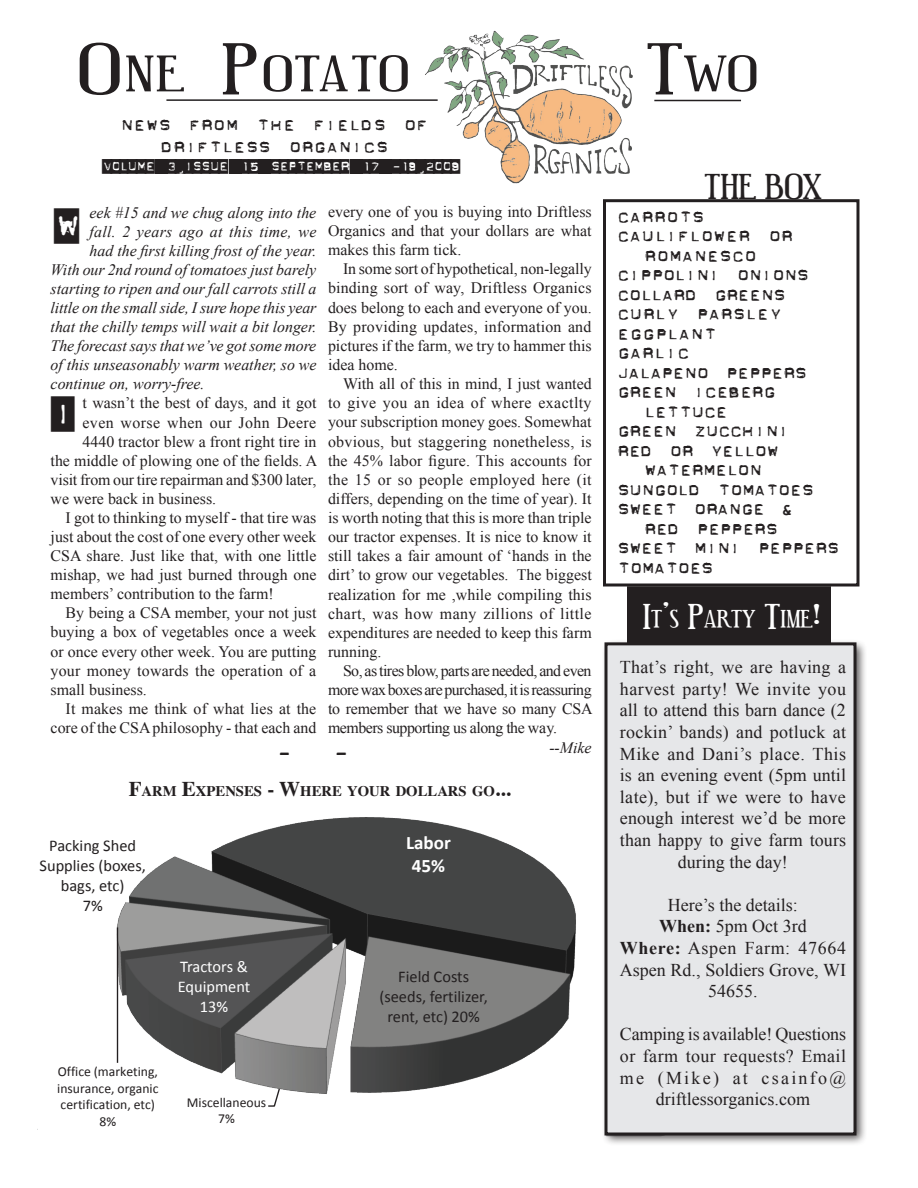
<style>
.page{position:relative;width:918px;height:1188px;background:#fff}
.page>*{position:absolute;margin:0;border:0;box-sizing:border-box;transform-origin:0 0}
.t1{font:42px "Euphorigenic";letter-spacing:.02em;color:#231f20;scale:1.5 1}
.t2{font:36px "GF Ordner Normal";color:#231f20}
.t3{font:29.25px "Euphorigenic";color:#231f20;scale:1.33 1}
.t4{font:20.4px "Euphorigenic";color:#fff;scale:1.33 1}
.t5{font:700 19.05px/23.4px "Calibri";color:#fff;text-align:center}
.t6{font:18px/21.6px "Times New Roman";letter-spacing:.005em;color:#231f20;text-align:center}
.t7{font:18px "GF Ordner Inverted";letter-spacing:-.04em;color:#231f20}
.t8{font:18px/21.6px "GF Ordner Inverted";color:#231f20;text-align:center}
.t9{font:16.35px/20px "Calibri";color:#231f20;text-align:center}
.t10{font:16.35px/20px "Calibri";color:#fff;text-align:center}
.t11{font:15.9px/19.2px "Times New Roman";color:#231f20;text-align:justify}
.t12{font:italic 15.9px "Times New Roman";color:#231f20}
.t13{font:italic 15.9px "Times New Roman";letter-spacing:.02em;color:#231f20}
.t14{font:15.9px "Times New Roman";letter-spacing:.025em;color:#231f20}
.t15{font:15px "GF Ordner Normal";letter-spacing:-.12em;color:#231f20}
.t16{font:700 14.7px "Times";color:#231f20}
.t17{font:13.65px/16.6px "Calibri";color:#231f20;text-align:center}
.s1{font-size:60px}
.s2{font-size:21px}
.s3{font-family:"Courier New";font-weight:700}
.s4{font-size:29.25px}
.s5{font-weight:700}
</style>
<div class="page">
<div style="left:628px;top:588px;width:202px;height:56px;background:#231f20"></div>
<div style="left:627px;top:586px;width:204px;height:59px;border:3px solid #231f20"></div>
<hr style="left:166px;top:99px;width:272px;height:2px;background:#231f20">
<svg style="left:220px;top:99px;width:192px;height:2px"></svg>
<svg style="left:654px;top:99px;width:87px;height:3px"></svg>
<img style="left:425px;top:31px;width:75px;height:44px">
<div style="left:603px;top:199px;width:256px;height:387px;border:3px solid #231f20"></div>
<hr style="left:654px;top:100px;width:87px;height:1px;background:#231f20">
<div style="left:155px;top:159px;width:13px;height:15px;background:#231f20"></div>
<div style="left:258px;top:159px;width:13px;height:15px;background:#231f20"></div>
<div style="left:229px;top:159px;width:12px;height:15px;background:#231f20"></div>
<div style="left:350px;top:159px;width:13px;height:15px;background:#231f20"></div>
<div style="left:380px;top:159px;width:12px;height:15px;background:#231f20"></div>
<img style="left:116px;top:817px;width:460px;height:277px">
<hr style="left:117px;top:927px;width:1px;height:136px;background:#231f20">
<svg style="left:267px;top:1087px;width:14px;height:20px"></svg>
<div style="left:602px;top:639px;width:265px;height:507px;background:#231f20;opacity:.75"></div>
<div style="left:606px;top:644px;width:249px;height:490px;background:#e6e7e9"></div>
<div style="left:604px;top:642px;width:252px;height:494px;border:3px solid #231f20"></div>
<h1 class="t1" style="left:78px;top:50px;width:222px"><span class="s1">O</span>NE <span class="s1">P</span>OTATO</h1>
<h1 class="t1" style="left:646px;top:50px;width:76px"><span class="s1">T</span>WO</h1>
<p class="t8" style="left:120px;top:115px;width:309px">NEWS FROM THE FIELDS OF<br>DRIFTLESS ORGANICS</p>
<p class="t15" style="left:102px;top:159px;width:360px">VOLUME 3,ISSUE 15 SEPTEMBER 17 -19,2009</p>
<p class="t12" style="left:90px;top:201px;width:228px">eek #15 and we chug along into the</p>
<p class="t13" style="left:90px;top:220px;width:228px">fall. 2 years ago at this time, we</p>
<p class="t12" style="left:90px;top:240px;width:228px">had the first killing frost of the year.</p>
<p class="t12" style="left:51px;top:259px;width:267px">With our 2nd round of tomatoes just barely</p>
<p class="t12" style="left:51px;top:278px;width:267px">starting to ripen and our fall carrots still a</p>
<p class="t12" style="left:51px;top:297px;width:267px">little on the small side, I sure hope this year</p>
<p class="t12" style="left:51px;top:316px;width:267px">that the chilly temps will wait a bit longer.</p>
<p class="t12" style="left:51px;top:335px;width:267px">The forecast says that we’ve got some more</p>
<p class="t12" style="left:51px;top:354px;width:267px">of this unseasonably warm weather, so we</p>
<p class="t12" style="left:51px;top:373px;width:155px">continue on, worry-free.</p>
<p class="t11" style="left:82px;top:393px;width:235px">t wasn’t the best of days, and it got</p>
<p class="t14" style="left:82px;top:412px;width:235px">even worse when our John Deere</p>
<p class="t11" style="left:82px;top:431px;width:235px">4440 tractor blew a front right tire in</p>
<p class="t11" style="left:51px;top:451px;width:268px">the middle of plowing one of the fields. A</p>
<p class="t11" style="left:51px;top:470px;width:267px">visit from our tire repairman and $300 later,</p>
<p class="t11" style="left:51px;top:489px;width:167px">we were back in business.</p>
<p class="t11" style="left:66px;top:508px;width:252px">I got to thinking to myself - that tire was</p>
<p class="t11" style="left:51px;top:527px;width:267px">just about the cost of one every other week</p>
<p class="t11" style="left:51px;top:546px;width:267px">CSA share. Just like that, with one little</p>
<p class="t11" style="left:51px;top:565px;width:267px">mishap, we had just burned through one</p>
<p class="t11" style="left:51px;top:584px;width:225px">members’ contribution to the farm!</p>
<p class="t11" style="left:66px;top:603px;width:252px">By being a CSA member, your not just</p>
<p class="t11" style="left:51px;top:622px;width:267px">buying a box of vegetables once a week</p>
<p class="t11" style="left:51px;top:641px;width:267px">or once every other week. You are putting</p>
<p class="t11" style="left:51px;top:660px;width:267px">your money towards the operation of a</p>
<p class="t11" style="left:51px;top:680px;width:98px">small business.</p>
<p class="t11" style="left:66px;top:699px;width:252px">It makes me think of what lies at the</p>
<p class="t11" style="left:51px;top:718px;width:267px">core of the CSA philosophy - that each and</p>
<h2 class="t2" style="left:54px;top:208px;width:27px">W</h2>
<h2 class="t2" style="left:51px;top:396px;width:25px">I</h2>
<p class="t11" style="left:328px;top:202px;width:265px">every one of you is buying into Driftless Organics and that your dollars are what makes this farm tick.</p>
<p class="t11" style="left:328px;top:259px;width:265px;text-indent:15px">In some sort of hypothetical, non-legally binding sort of way, Driftless Organics does belong to each and everyone of you.<br>By providing updates, information and pictures if the farm, we try to hammer this idea home.</p>
<p class="t11" style="left:328px;top:374px;width:265px;text-indent:15px">With all of this in mind, I just wanted to give you an idea of where exactlty your subscription money goes. Somewhat obvious, but staggering nonetheless, is the 45% labor figure. This accounts for the 15 or so people employed here (it differs, depending on the time of year). It is worth noting that this is more than triple our tractor expenses. It is nice to know it still takes a fair amount of ‘hands in the dirt’ to grow our vegetables. The biggest realization for me ,while compiling this chart, was how many zillions of little expenditures are needed to keep this farm running.</p>
<p class="t11" style="left:328px;top:661px;width:266px;text-indent:15px">So, as tires blow, parts are needed, and even more wax boxes are purchased, it is reassuring to remember that we have so many CSA members supporting us along the way.</p>
<p class="t12" style="left:549px;top:736px;width:44px">--Mike</p>
<p class="t16" style="left:129px;top:777px;width:383px"><span class="s2">F</span>ARM <span class="s2">E</span>XPENSES <span class="s2">- W</span>HERE YOUR DOLLARS GO<span class="s2">...</span></p>
<p class="t9" style="left:40px;top:835px;width:108px">Packing Shed<br>Supplies (boxes, bags, etc)<br>7%</p>
<p class="t5" style="left:406px;top:830px;width:46px">Labor<br>45%</p>
<p class="t10" style="left:178px;top:956px;width:74px">Tractors &amp;<br>Equipment<br>13%</p>
<p class="t17" style="left:57px;top:1062px;width:103px">Office (marketing, insurance, organic certification, etc)<br>8%</p>
<p class="t17" style="left:187px;top:1093px;width:81px">Miscellaneous<br>7%</p>
<p class="t9" style="left:379px;top:966px;width:110px">Field Costs (seeds, fertilizer, rent, etc) 20%</p>
<h3 class="t3" style="left:704px;top:170px;width:90px">THE BOX</h3>
<p class="t8" style="left:616px;top:207px;width:89px">CARROTS</p>
<p class="t8" style="left:616px;top:226px;width:178px">CAULIFLOWER OR</p>
<p class="t8" style="left:644px;top:246px;width:114px">ROMANESCO</p>
<p class="t7" style="left:616px;top:267px;width:193px">CIPPOLINI ONIONS</p>
<p class="t7" style="left:616px;top:286px;width:170px">COLLARD GREENS</p>
<p class="t8" style="left:616px;top:304px;width:166px">CURLY PARSLEY</p>
<p class="t8" style="left:616px;top:323px;width:101px">EGGPLANT</p>
<p class="t7" style="left:616px;top:345px;width:74px">GARLIC</p>
<p class="t7" style="left:616px;top:364px;width:191px">JALAPENO PEPPERS</p>
<p class="t7" style="left:616px;top:384px;width:160px">GREEN ICEBERG</p>
<p class="t7" style="left:644px;top:403px;width:85px">LETTUCE</p>
<p class="t7" style="left:616px;top:423px;width:174px">GREEN ZUCCHINI</p>
<p class="t7" style="left:616px;top:442px;width:163px">RED OR YELLOW</p>
<p class="t7" style="left:644px;top:462px;width:120px">WATERMELON</p>
<p class="t7" style="left:616px;top:481px;width:198px">SUNGOLD TOMATOES</p>
<p class="t7" style="left:616px;top:501px;width:177px">SWEET ORANGE <span class="s3">&amp;</span></p>
<p class="t7" style="left:644px;top:520px;width:135px">RED PEPPERS</p>
<p class="t7" style="left:616px;top:540px;width:224px">SWEET MINI PEPPERS</p>
<p class="t7" style="left:616px;top:559px;width:98px">TOMATOES</p>
<p class="t4" style="left:643px;top:608px;width:136px"><span class="s4">I</span>T<span class="s4">’</span>S <span class="s4">P</span>ARTY <span class="s4">T</span>IME<span class="s4">!</span></p>
<p class="t6" style="left:620px;top:656px;width:228px">That’s right, we are having a harvest party! We invite you all to attend this barn dance (2 rockin’ bands) and potluck at<br>Mike and Dani’s place. This is an evening event (5pm until late), but if we were to have enough interest we’d be more than happy to give farm tours during the day!</p>
<p class="t6" style="left:620px;top:894px;width:228px">Here’s the details:<br><span class="s5">When:</span> 5pm Oct 3rd<br><span class="s5">Where:</span> Aspen Farm: 47664<br>Aspen Rd., Soldiers Grove, WI<br>54655.</p>
<p class="t6" style="left:620px;top:1023px;width:228px">Camping is available! Questions or farm tour requests? Email me (Mike) at csainfo@ driftlessorganics.com</p>
</div>
